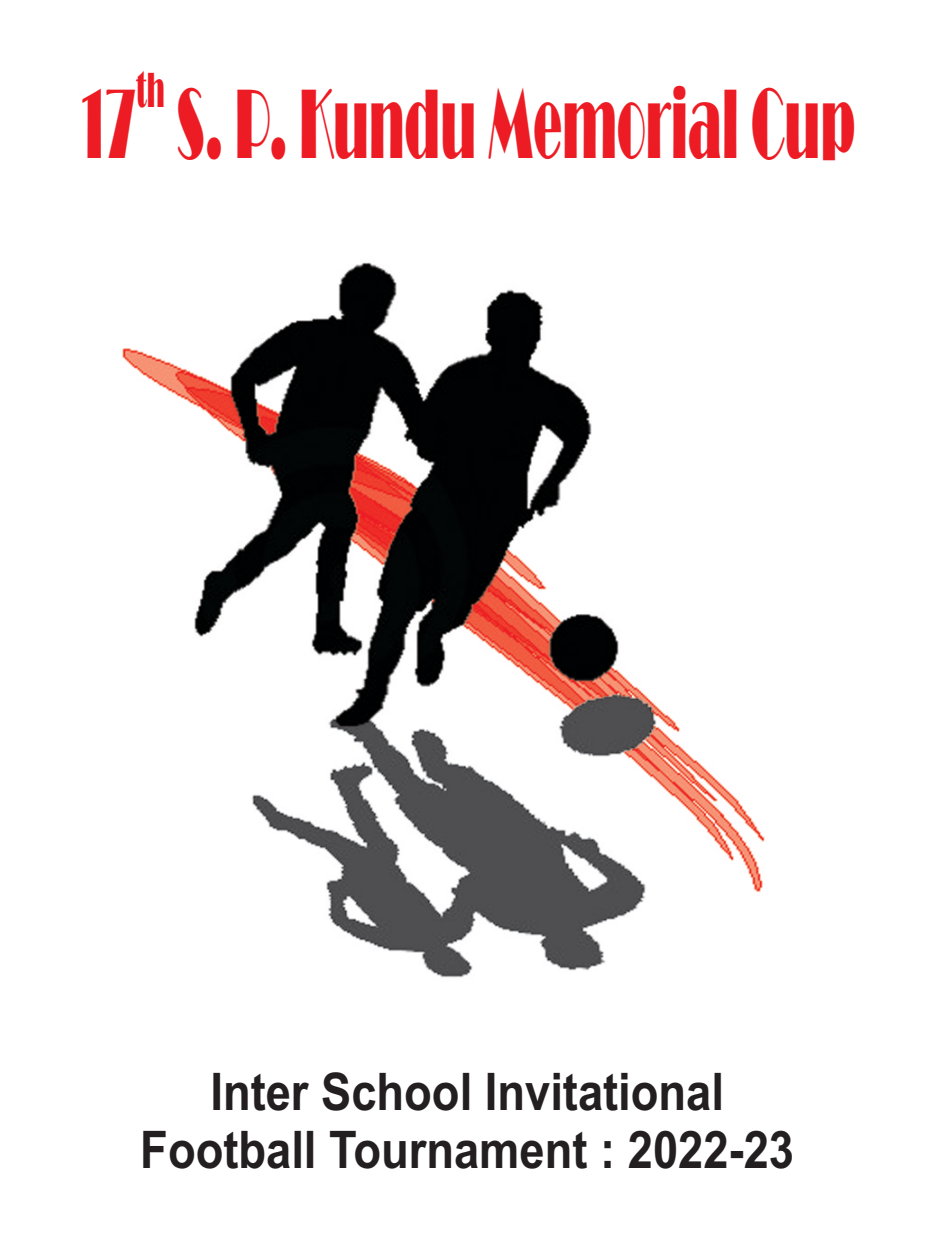
<style>
.page{position:relative;width:932px;height:1256px;background:#fff}
.page>*{position:absolute;margin:0;border:0;box-sizing:border-box;transform-origin:0 0}
.t1{font:102.38px "Broadway";color:#ed1c24;scale:.47 1}
.t2{font:700 51.75px/57.8px "Arial";color:#231f20;text-align:center;scale:.87 1}
.t3{font:51.3px "Broadway";color:#ed1c24;scale:.47 1}
</style>
<div class="page">
<img style="left:122px;top:262px;width:643px;height:716px">
<p class="t3" style="left:136px;top:59px;width:62px">th</p>
<h1 class="t1" style="left:78px;top:63px;width:1655px">17 S. P. Kundu Memorial Cup</h1>
<p class="t2" style="left:140px;top:1067px;width:753px">Inter School Invitational<br>Football Tournament : 2022-23</p>
</div>
